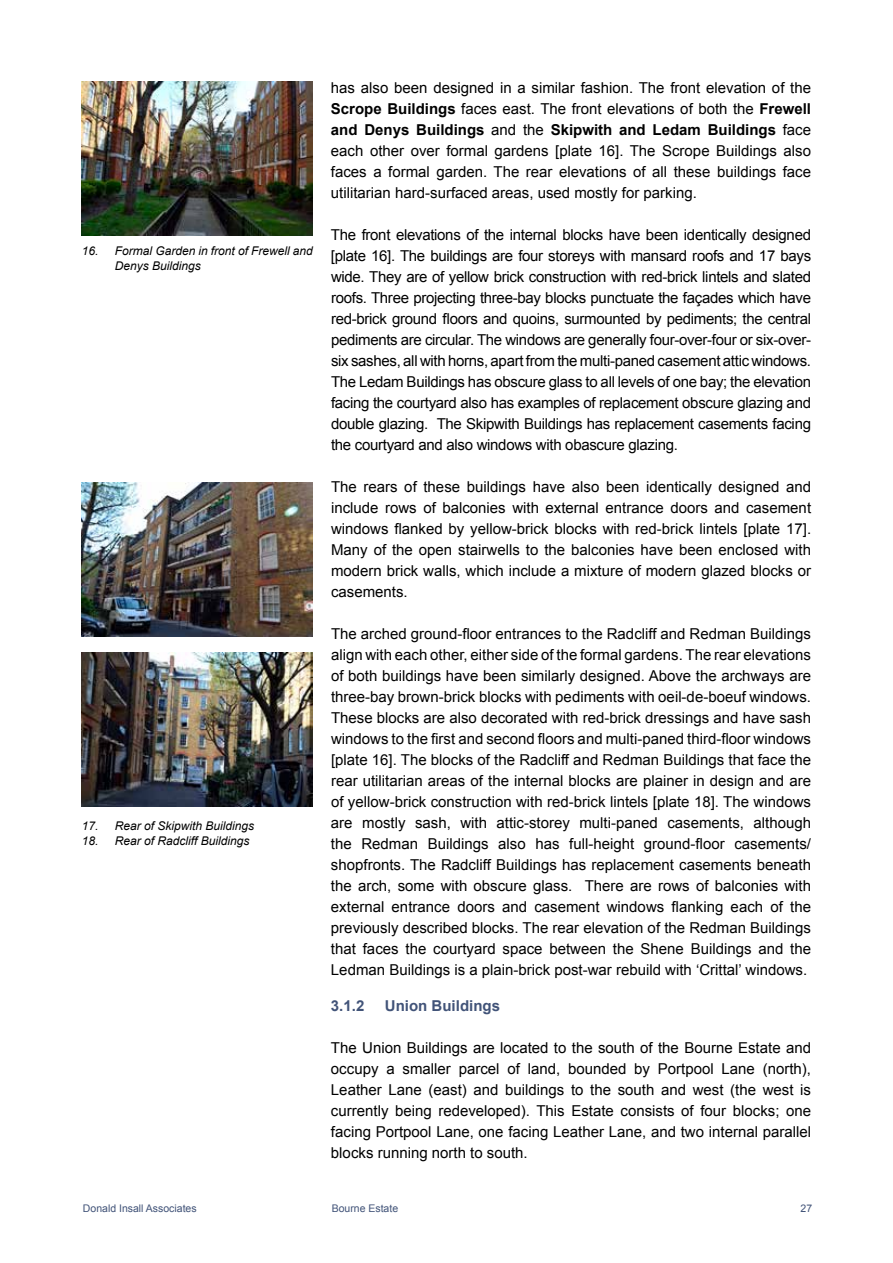
<style>
.page{position:relative;width:893px;height:1263px;background:#fff}
.page>*{position:absolute;margin:0;border:0;box-sizing:border-box;transform-origin:0 0}
.t1{font:15px/21px "Arial";color:#000;text-align:justify}
.t2{font:700 15px "Arial";color:#415378}
.t3{font:italic 12px/15px "Arial";color:#000}
.t4{font:10.5px "Arial";color:#415378}
.s1{font-weight:700}
</style>
<div class="page">
<img style="left:82px;top:82px;width:231px;height:154px">
<img style="left:82px;top:482px;width:231px;height:154px">
<img style="left:82px;top:652px;width:231px;height:154px">
<p class="t3" style="left:115px;top:244px;width:200px;text-indent:-33px">16. Formal Garden in front of Frewell and<br>Denys Buildings</p>
<p class="t3" style="left:82px;top:818px;width:174px">17. Rear of Skipwith Buildings</p>
<p class="t3" style="left:82px;top:833px;width:169px">18. Rear of Radcliff Buildings</p>
<p class="t1" style="left:331px;top:77px;width:482px">has also been designed in a similar fashion. The front elevation of the <span class="s1">Scrope Buildings</span> faces east. The front elevations of both the <span class="s1">Frewell and Denys Buildings</span> and the <span class="s1">Skipwith and Ledam Buildings</span> face each other over formal gardens [plate 16]. The Scrope Buildings also faces a formal garden. The rear elevations of all these buildings face utilitarian hard-surfaced areas, used mostly for parking.</p>
<p class="t1" style="left:331px;top:224px;width:482px">The front elevations of the internal blocks have been identically designed [plate 16]. The buildings are four storeys with mansard roofs and 17 bays wide. They are of yellow brick construction with red-brick lintels and slated roofs. Three projecting three-bay blocks punctuate the façades which have red-brick ground floors and quoins, surmounted by pediments; the central pediments are circular. The windows are generally four-over-four or six-over&shy;six sashes, all with horns, apart from the multi-paned casement attic windows.<br>The Ledam Buildings has obscure glass to all levels of one bay; the elevation facing the courtyard also has examples of replacement obscure glazing and double glazing. The Skipwith Buildings has replacement casements facing the courtyard and also windows with obascure glazing.</p>
<p class="t1" style="left:331px;top:476px;width:482px">The rears of these buildings have also been identically designed and include rows of balconies with external entrance doors and casement windows flanked by yellow-brick blocks with red-brick lintels [plate 17].<br>Many of the open stairwells to the balconies have been enclosed with modern brick walls, which include a mixture of modern glazed blocks or casements.</p>
<p class="t1" style="left:331px;top:623px;width:482px">The arched ground-floor entrances to the Radcliff and Redman Buildings align with each other, either side of the formal gardens. The rear elevations of both buildings have been similarly designed. Above the archways are three-bay brown-brick blocks with pediments with oeil-de-boeuf windows.<br>These blocks are also decorated with red-brick dressings and have sash windows to the first and second floors and multi-paned third-floor windows [plate 16]. The blocks of the Radcliff and Redman Buildings that face the rear utilitarian areas of the internal blocks are plainer in design and are of yellow-brick construction with red-brick lintels [plate 18]. The windows are mostly sash, with attic-storey multi-paned casements, although the Redman Buildings also has full-height ground-floor casements/ shopfronts. The Radcliff Buildings has replacement casements beneath the arch, some with obscure glass. There are rows of balconies with external entrance doors and casement windows flanking each of the previously described blocks. The rear elevation of the Redman Buildings that faces the courtyard space between the Shene Buildings and the Ledman Buildings is a plain-brick post-war rebuild with ‘Crittal’ windows.</p>
<p class="t2" style="left:331px;top:996px;width:35px">3.1.2</p>
<p class="t2" style="left:385px;top:996px;width:117px">Union Buildings</p>
<p class="t1" style="left:331px;top:1037px;width:482px">The Union Buildings are located to the south of the Bourne Estate and occupy a smaller parcel of land, bounded by Portpool Lane (north), Leather Lane (east) and buildings to the south and west (the west is currently being redeveloped). This Estate consists of four blocks; one facing Portpool Lane, one facing Leather Lane, and two internal parallel blocks running north to south.</p>
<p class="t4" style="left:83px;top:1201px;width:115px">Donald Insall Associates</p>
<p class="t4" style="left:332px;top:1201px;width:68px">Bourne Estate</p>
<p class="t4" style="left:800px;top:1201px;width:13px">27</p>
</div>
